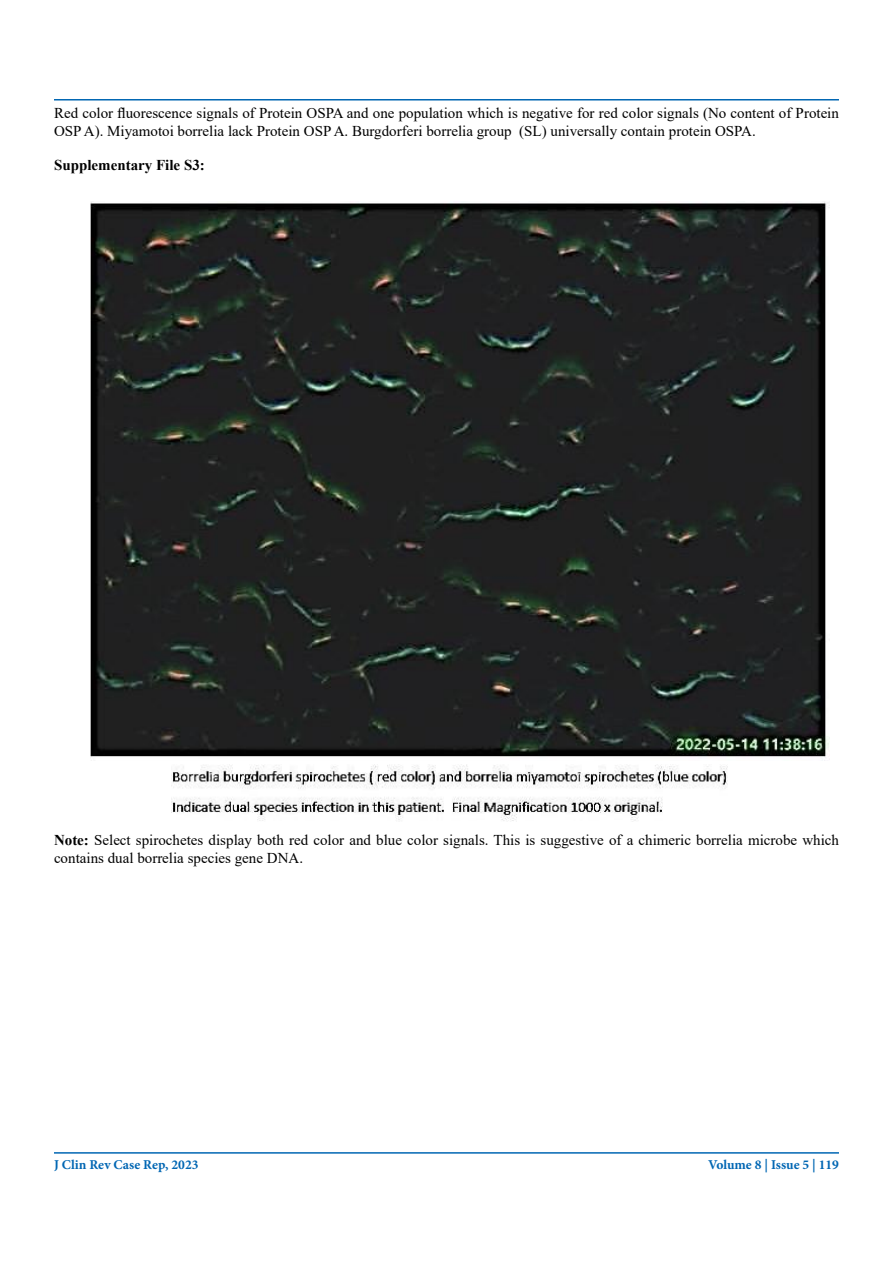
<style>
.page{position:relative;width:893px;height:1263px;background:#fff}
.page>*{position:absolute;margin:0;border:0;box-sizing:border-box;transform-origin:0 0}
.t1{font:15px/18px "Times New Roman";color:#000}
.t2{font:700 15px "Times New Roman";color:#000}
.t3{font:700 13.5px "Minion Pro";color:#0066b3}
.s1{font-weight:700}
</style>
<div class="page">
<hr style="left:54px;top:1152px;width:785px;height:2px;background:#0066b3">
<hr style="left:54px;top:99px;width:785px;height:2px;background:#0066b3">
<img style="left:90px;top:201px;width:739px;height:560px">
<img style="left:171px;top:764px;width:557px;height:58px">
<p class="t1" style="left:54px;top:104px;width:786px">Red color fluorescence signals of Protein OSPA and one population which is negative for red color signals (No content of Protein<br>OSP A). Miyamotoi borrelia lack Protein OSP A. Burgdorferi borrelia group (SL) universally contain protein OSPA.</p>
<p class="t2" style="left:54px;top:154px;width:152px">Supplementary File S3:</p>
<p class="t1" style="left:54px;top:831px;width:786px"><span class="s1">Note:</span> Select spirochetes display both red color and blue color signals. This is suggestive of a chimeric borrelia microbe which contains dual borrelia species gene DNA.</p>
<p class="t3" style="left:54px;top:1155px;width:146px">J Clin Rev Case Rep, 2023</p>
<p class="t3" style="left:708px;top:1155px;width:133px">Volume 8 | Issue 5 | 119</p>
</div>
